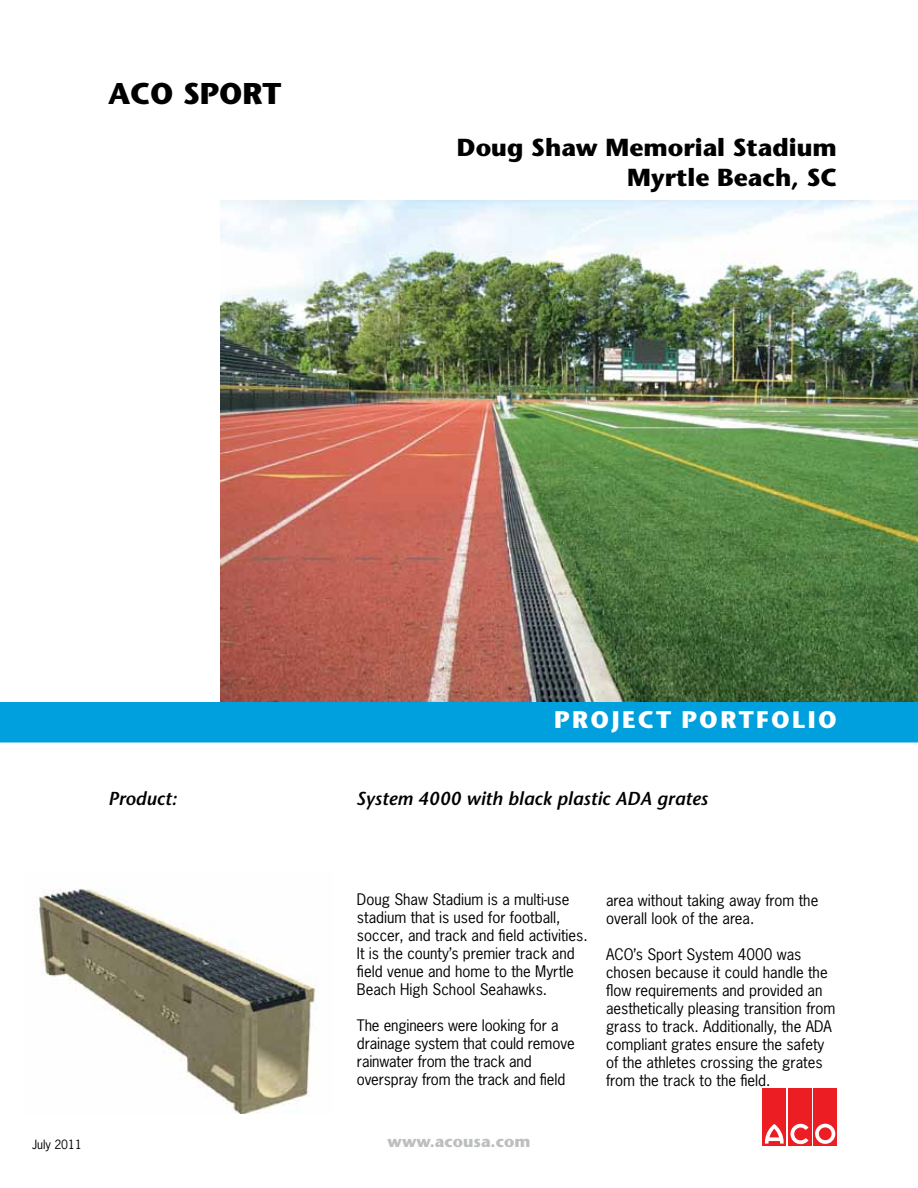
<style>
.page{position:relative;width:918px;height:1188px;background:#fff}
.page>*{position:absolute;margin:0;border:0;box-sizing:border-box;transform-origin:0 0}
.t1{font:700 30px "Stone Sans";color:#000}
.t2{font:700 24.6px/29.5px "Stone Sans";color:#000;text-align:right}
.t3{font:700 24px "Stone Sans";letter-spacing:.1em;color:#fff}
.t4{font:italic 600 18.75px "Stone Sans";color:#000}
.t5{font:700 16.2px "Stone Sans";color:#bcbec0}
.t6{font:15px/18px "News Gothic";color:#000}
.t7{font:12px "News Gothic";color:#000}
</style>
<div class="page">
<img style="left:220px;top:201px;width:698px;height:501px">
<div style="left:0;top:702px;width:918px;height:40px;background:#009fde"></div>
<div style="left:763px;top:1089px;width:23px;height:57px;background:#ed1d24"></div>
<div style="left:788px;top:1089px;width:24px;height:57px;background:#ed1d24"></div>
<div style="left:813px;top:1089px;width:24px;height:57px;background:#ed1d24"></div>
<svg style="left:815px;top:1124px;width:20px;height:20px"></svg>
<svg style="left:764px;top:1124px;width:45px;height:20px"></svg>
<img style="left:34px;top:888px;width:283px;height:225px">
<h1 class="t1" style="left:108px;top:76px;width:175px">ACO SPORT</h1>
<h2 class="t2" style="left:457px;top:133px;width:382px">Doug Shaw Memorial Stadium<br>Myrtle Beach, SC</h2>
<h3 class="t3" style="left:554px;top:706px;width:284px">PROJECT PORTFOLIO</h3>
<p class="t4" style="left:108px;top:787px;width:70px">Product:</p>
<p class="t4" style="left:356px;top:787px;width:353px">System 4000 with black plastic ADA grates</p>
<p class="t7" style="left:32px;top:1136px;width:51px">July 2011</p>
<p class="t6" style="left:357px;top:890px;width:232px">Doug Shaw Stadium is a multi-use stadium that is used for football, soccer, and track and field activities.<br>It is the county’s premier track and field venue and home to the Myrtle Beach High School Seahawks.</p>
<p class="t6" style="left:357px;top:1016px;width:219px">The engineers were looking for a drainage system that could remove rainwater from the track and overspray from the track and field</p>
<p class="t6" style="left:606px;top:891px;width:214px">area without taking away from the overall look of the area.</p>
<p class="t6" style="left:606px;top:945px;width:231px">ACO’s Sport System 4000 was chosen because it could handle the flow requirements and provided an aesthetically pleasing transition from grass to track. Additionally, the ADA compliant grates ensure the safety of the athletes crossing the grates from the track to the field.</p>
<p class="t5" style="left:388px;top:1132px;width:144px">www.acousa.com</p>
</div>
